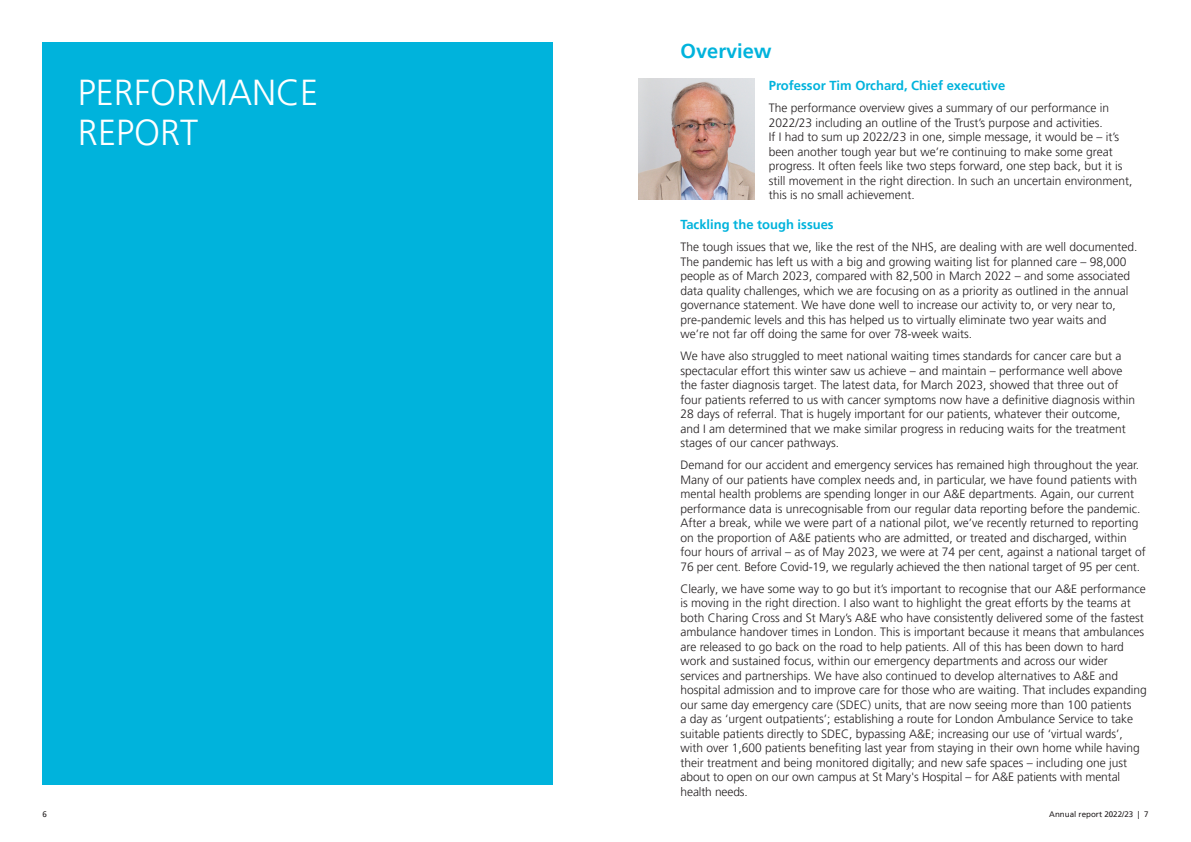
<style>
.page{position:relative;width:1191px;height:842px;background:#fff}
.page>*{position:absolute;margin:0;border:0;box-sizing:border-box;transform-origin:0 0}
.Section_heading{font:300 36px/40px "Frutiger LT Pro";color:#fff}
.Heading_1{font:700 20px "Frutiger LT Pro";color:#00b3dc}
.Heading_2{font:700 13px "Frutiger LT Pro";color:#00b3dc}
.Body{font:300 12px/14.5px "Frutiger LT Pro";color:#231f20}
.t1{font:8px "Frutiger LT Pro";color:#231f20}
</style>
<div class="page">
<div style="left:43px;top:43px;width:510px;height:742px;background:#00b3dc"></div>
<img style="left:638px;top:78px;width:116px;height:122px">
<p class="Section_heading" style="left:78px;top:73px;width:242px">PERFORMANCE<br>REPORT</p>
<p class="Heading_1" style="left:680px;top:39px;width:93px">Overview</p>
<p class="Heading_2" style="left:769px;top:78px;width:238px">Professor Tim Orchard, Chief executive</p>
<p class="Body" style="left:769px;top:101px;width:365px">The performance overview gives a summary of our performance in 2022/23 including an outline of the Trust’s purpose and activities.<br>If I had to sum up 2022/23 in one, simple message, it would be – it’s been another tough year but we’re continuing to make some great progress. It often feels like two steps forward, one step back, but it is still movement in the right direction. In such an uncertain environment, this is no small achievement.</p>
<p class="Heading_2" style="left:680px;top:217px;width:155px">Tackling the tough issues</p>
<p class="Body" style="left:680px;top:240px;width:458px">The tough issues that we, like the rest of the NHS, are dealing with are well documented.<br>The pandemic has left us with a big and growing waiting list for planned care – 98,000 people as of March 2023, compared with 82,500 in March 2022 – and some associated data quality challenges, which we are focusing on as a priority as outlined in the annual governance statement. We have done well to increase our activity to, or very near to, pre-pandemic levels and this has helped us to virtually eliminate two year waits and we’re not far off doing the same for over 78-week waits.</p>
<p class="Body" style="left:680px;top:349px;width:456px">We have also struggled to meet national waiting times standards for cancer care but a spectacular effort this winter saw us achieve – and maintain – performance well above the faster diagnosis target. The latest data, for March 2023, showed that three out of four patients referred to us with cancer symptoms now have a definitive diagnosis within 28 days of referral. That is hugely important for our patients, whatever their outcome, and I am determined that we make similar progress in reducing waits for the treatment stages of our cancer pathways.</p>
<p class="Body" style="left:680px;top:458px;width:467px">Demand for our accident and emergency services has remained high throughout the year.<br>Many of our patients have complex needs and, in particular, we have found patients with mental health problems are spending longer in our A&amp;E departments. Again, our current performance data is unrecognisable from our regular data reporting before the pandemic.<br>After a break, while we were part of a national pilot, we’ve recently returned to reporting on the proportion of A&amp;E patients who are admitted, or treated and discharged, within four hours of arrival – as of May 2023, we were at 74 per cent, against a national target of 76 per cent. Before Covid-19, we regularly achieved the then national target of 95 per cent.</p>
<p class="Body" style="left:680px;top:581px;width:468px">Clearly, we have some way to go but it’s important to recognise that our A&amp;E performance is moving in the right direction. I also want to highlight the great efforts by the teams at both Charing Cross and St Mary’s A&amp;E who have consistently delivered some of the fastest ambulance handover times in London. This is important because it means that ambulances are released to go back on the road to help patients. All of this has been down to hard work and sustained focus, within our emergency departments and across our wider services and partnerships. We have also continued to develop alternatives to A&amp;E and hospital admission and to improve care for those who are waiting. That includes expanding our same day emergency care (SDEC) units, that are now seeing more than 100 patients<br>a day as ‘urgent outpatients’; establishing a route for London Ambulance Service to take suitable patients directly to SDEC, bypassing A&amp;E; increasing our use of ‘virtual wards’, with over 1,600 patients benefiting last year from staying in their own home while having their treatment and being monitored digitally; and new safe spaces – including one just about to open on our own campus at St Mary's Hospital – for A&amp;E patients with mental health needs.</p>
<p class="t1" style="left:43px;top:809px;width:6px">6</p>
<p class="t1" style="left:1049px;top:809px;width:101px">Annual report 2022/23 | 7</p>
</div>
